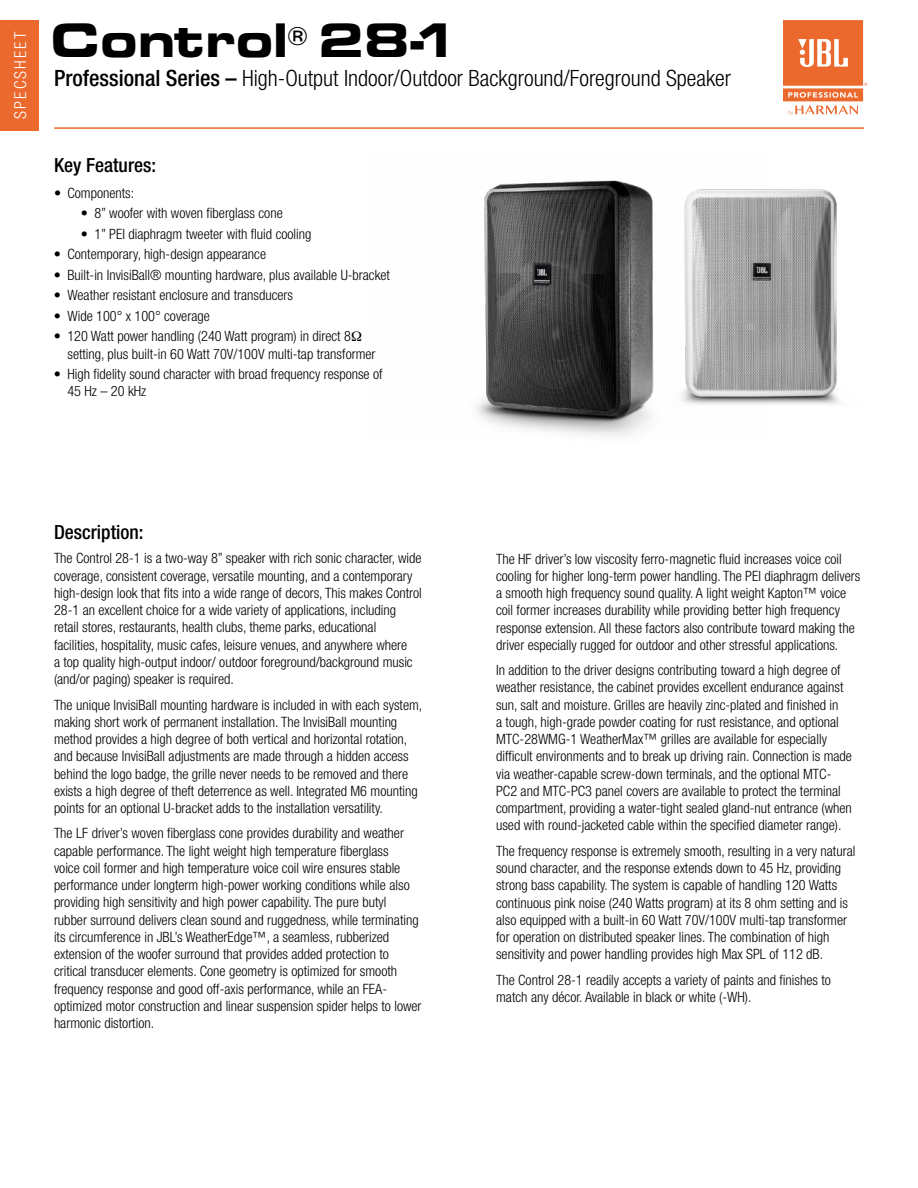
<style>
.page{position:relative;width:918px;height:1188px;background:#fff}
.page>*{position:absolute;margin:0;border:0;box-sizing:border-box;transform-origin:0 0}
.t1{font:700 48px "Eddmond";color:#000}
.t2{font:300 condensed 22.5px "Helvetica Neue";color:#000}
.t3{font:700 21px "Eddmond";color:#000}
.t4{font:500 condensed 19.5px "Helvetica Neue";color:#000}
.t5{font:300 condensed 16.5px "Helvetica Neue";letter-spacing:.125em;color:#fff}
.t6{font:300 condensed 14.25px/17.2px "Helvetica Neue";color:#000}
.s1{font-weight:500}
</style>
<div class="page">
<svg style="left:783px;top:20px;width:84px;height:95px"></svg>
<div style="left:0;top:20px;width:39px;height:110px;background:#ec692e"></div>
<hr style="left:54px;top:127px;width:810px;height:2px;background:#ec692e">
<img style="left:766px;top:189px;width:73px;height:215px">
<img style="left:476px;top:180px;width:290px;height:256px">
<p class="t5" style="left:11px;top:119px;width:88px;rotate:-90deg">SPECSHEET</p>
<h1 class="t1" style="left:50px;top:8px;width:239px">Control</h1>
<h3 class="t3" style="left:287px;top:23px;width:22px">®</h3>
<h1 class="t1" style="left:317px;top:8px;width:144px">28-1</h1>
<h2 class="t2" style="left:54px;top:65px;width:678px"><span class="s1">Professional Series –</span> High-Output Indoor/Outdoor Background/Foreground Speaker</h2>
<h3 class="t4" style="left:54px;top:154px;width:104px">Key Features:</h3>
<p class="t6" style="left:54px;top:184px;width:82px">• Components:</p>
<p class="t6" style="left:81px;top:205px;width:203px">• 8” woofer with woven fiberglass cone</p>
<p class="t6" style="left:81px;top:225px;width:232px">• 1” PEI diaphragm tweeter with fluid cooling</p>
<p class="t6" style="left:54px;top:246px;width:214px">• Contemporary, high-design appearance</p>
<p class="t6" style="left:54px;top:266px;width:338px">• Built-in InvisiBall® mounting hardware, plus available U-bracket</p>
<p class="t6" style="left:54px;top:287px;width:241px">• Weather resistant enclosure and transducers</p>
<p class="t6" style="left:54px;top:307px;width:157px">• Wide 100° x 100° coverage</p>
<p class="t6" style="left:67px;top:327px;width:310px;text-indent:-13px">• 120 Watt power handling (240 Watt program) in direct 8 setting, plus built-in 60 Watt 70V/100V multi-tap transformer</p>
<p class="t6" style="left:67px;top:365px;width:317px;text-indent:-13px">• High fidelity sound character with broad frequency response of<br>45 Hz – 20 kHz</p>
<h3 class="t4" style="left:54px;top:521px;width:91px">Description:</h3>
<p class="t6" style="left:54px;top:550px;width:369px">The Control 28-1 is a two-way 8” speaker with rich sonic character, wide coverage, consistent coverage, versatile mounting, and a contemporary high-design look that fits into a wide range of decors, This makes Control 28-1 an excellent choice for a wide variety of applications, including retail stores, restaurants, health clubs, theme parks, educational facilities, hospitality, music cafes, leisure venues, and anywhere where<br>a top quality high-output indoor/ outdoor foreground/background music (and/or paging) speaker is required.</p>
<p class="t6" style="left:54px;top:696px;width:370px">The unique InvisiBall mounting hardware is included in with each system, making short work of permanent installation. The InvisiBall mounting method provides a high degree of both vertical and horizontal rotation, and because InvisiBall adjustments are made through a hidden access behind the logo badge, the grille never needs to be removed and there exists a high degree of theft deterrence as well. Integrated M6 mounting points for an optional U-bracket adds to the installation versatility.</p>
<p class="t6" style="left:54px;top:825px;width:369px">The LF driver’s woven fiberglass cone provides durability and weather capable performance. The light weight high temperature fiberglass<br>voice coil former and high temperature voice coil wire ensures stable performance under longterm high-power working conditions while also providing high sensitivity and high power capability. The pure butyl rubber surround delivers clean sound and ruggedness, while terminating its circumference in JBL’s WeatherEdge™, a seamless, rubberized extension of the woofer surround that provides added protection to critical transducer elements. Cone geometry is optimized for smooth frequency response and good off-axis performance, while an FEA&shy;optimized motor construction and linear suspension spider helps to lower harmonic distortion.</p>
<p class="t6" style="left:496px;top:550px;width:366px">The HF driver’s low viscosity ferro-magnetic fluid increases voice coil cooling for higher long-term power handling. The PEI diaphragm delivers a smooth high frequency sound quality. A light weight Kapton™ voice coil former increases durability while providing better high frequency response extension. All these factors also contribute toward making the driver especially rugged for outdoor and other stressful applications.</p>
<p class="t6" style="left:496px;top:661px;width:357px">In addition to the driver designs contributing toward a high degree of weather resistance, the cabinet provides excellent endurance against sun, salt and moisture. Grilles are heavily zinc-plated and finished in<br>a tough, high-grade powder coating for rust resistance, and optional MTC-28WMG-1 WeatherMax™ grilles are available for especially difficult environments and to break up driving rain. Connection is made via weather-capable screw-down terminals, and the optional MTC-PC2 and MTC-PC3 panel covers are available to protect the terminal compartment, providing a water-tight sealed gland-nut entrance (when used with round-jacketed cable within the specified diameter range).</p>
<p class="t6" style="left:496px;top:842px;width:361px">The frequency response is extremely smooth, resulting in a very natural sound character, and the response extends down to 45 Hz, providing strong bass capability. The system is capable of handling 120 Watts continuous pink noise (240 Watts program) at its 8 ohm setting and is also equipped with a built-in 60 Watt 70V/100V multi-tap transformer for operation on distributed speaker lines. The combination of high sensitivity and power handling provides high Max SPL of 112 dB.</p>
<p class="t6" style="left:496px;top:971px;width:336px">The Control 28-1 readily accepts a variety of paints and finishes to match any décor. Available in black or white (-WH).</p>
</div>
